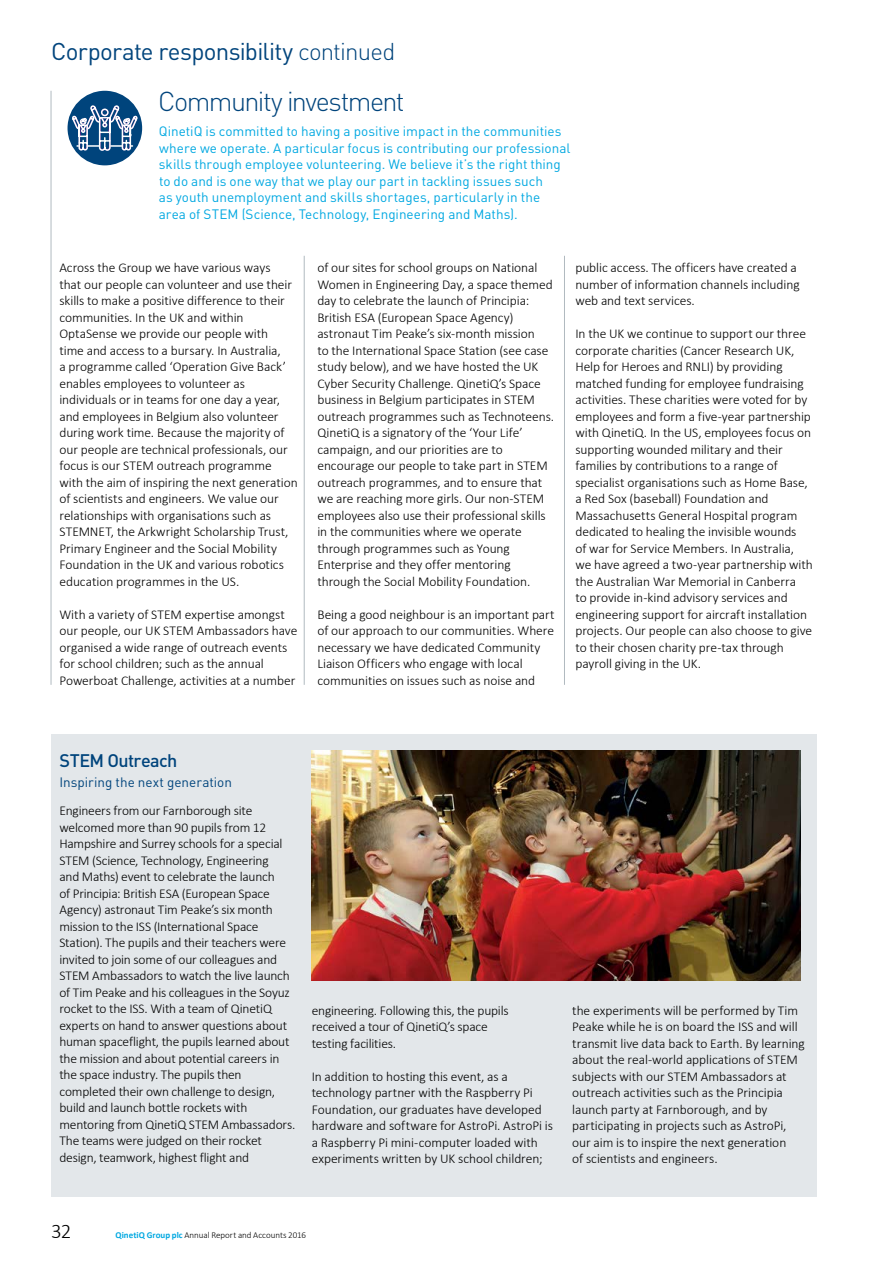
<style>
.page{position:relative;width:893px;height:1263px;background:#fff}
.page>*{position:absolute;margin:0;border:0;box-sizing:border-box;transform-origin:0 0}
.t1{font:300 27px "DINOT";letter-spacing:-.055em;color:#00447c}
.t2{font:24px "DINOT";letter-spacing:-.03em;color:#00447c}
.t3{font:300 21px "Calibri";color:#000}
.t4{font:500 18px "DINOT";letter-spacing:-.03em;color:#00447c}
.t5{font:300 13.5px/16.5px "Calibri";letter-spacing:-.005em;color:#000}
.t6{font:13.5px/16.5px "DINOT";color:#00a8e1}
.t7{font:13.5px "DINOT";color:#00447c}
.t8{font:300 9px "Calibri";color:#000}
.s1{font-weight:300}
.s2{font-weight:700;color:#00a8e1}
</style>
<div class="page">
<div style="left:51px;top:734px;width:766px;height:462px;background:#e3e7ea"></div>
<img style="left:312px;top:751px;width:488px;height:229px">
<div style="left:68px;top:91px;width:74px;height:74px;background:#00447c;border-radius:50%"></div>
<svg style="left:71px;top:104px;width:68px;height:48px"></svg>
<hr style="left:304px;top:256px;width:1px;height:429px;background:#b1bac0">
<hr style="left:564px;top:256px;width:1px;height:429px;background:#b1bac0">
<hr style="left:51px;top:91px;width:1px;height:594px;background:#b1bac0">
<h2 class="t2" style="left:51px;top:35px;width:346px">Corporate responsibility <span class="s1">continued</span></h2>
<h1 class="t1" style="left:158px;top:83px;width:248px">Community investment</h1>
<p class="t6" style="left:159px;top:122px;width:413px">QinetiQ is committed to having a positive impact in the communities where we operate. A particular focus is contributing our professional skills through employee volunteering. We believe it’s the right thing to do and is one way that we play our part in tackling issues such<br>as youth unemployment and skills shortages, particularly in the area of STEM (Science, Technology, Engineering and Maths).</p>
<p class="t5" style="left:59px;top:259px;width:240px">Across the Group we have various ways<br>that our people can volunteer and use their skills to make a positive difference to their communities. In the UK and within OptaSense we provide our people with<br>time and access to a bursary. In Australia,<br>a programme called ‘Operation Give Back’ enables employees to volunteer as individuals or in teams for one day a year, and employees in Belgium also volunteer during work time. Because the majority of our people are technical professionals, our focus is our STEM outreach programme with the aim of inspiring the next generation of scientists and engineers. We value our relationships with organisations such as STEMNET, the Arkwright Scholarship Trust, Primary Engineer and the Social Mobility Foundation in the UK and various robotics education programmes in the US.</p>
<p class="t5" style="left:59px;top:605px;width:239px">With a variety of STEM expertise amongst our people, our UK STEM Ambassadors have organised a wide range of outreach events for school children; such as the annual Powerboat Challenge, activities at a number</p>
<p class="t5" style="left:317px;top:259px;width:238px">of our sites for school groups on National Women in Engineering Day, a space themed day to celebrate the launch of Principia:<br>British ESA (European Space Agency) astronaut Tim Peake’s six-month mission<br>to the International Space Station (see case study below), and we have hosted the UK Cyber Security Challenge. QinetiQ’s Space business in Belgium participates in STEM outreach programmes such as Technoteens.<br>QinetiQ is a signatory of the ‘Your Life’ campaign, and our priorities are to encourage our people to take part in STEM outreach programmes, and to ensure that we are reaching more girls. Our non-STEM employees also use their professional skills in the communities where we operate through programmes such as Young Enterprise and they offer mentoring through the Social Mobility Foundation.</p>
<p class="t5" style="left:317px;top:605px;width:239px">Being a good neighbour is an important part of our approach to our communities. Where necessary we have dedicated Community Liaison Officers who engage with local communities on issues such as noise and</p>
<p class="t5" style="left:575px;top:259px;width:226px">public access. The officers have created a number of information channels including web and text services.</p>
<p class="t5" style="left:575px;top:325px;width:239px">In the UK we continue to support our three corporate charities (Cancer Research UK, Help for Heroes and RNLI) by providing matched funding for employee fundraising activities. These charities were voted for by employees and form a five-year partnership with QinetiQ. In the US, employees focus on supporting wounded military and their families by contributions to a range of specialist organisations such as Home Base, a Red Sox (baseball) Foundation and Massachusetts General Hospital program dedicated to healing the invisible wounds<br>of war for Service Members. In Australia, we have agreed a two-year partnership with the Australian War Memorial in Canberra<br>to provide in-kind advisory services and engineering support for aircraft installation projects. Our people can also choose to give to their chosen charity pre-tax through payroll giving in the UK.</p>
<h3 class="t4" style="left:59px;top:749px;width:120px">STEM Outreach</h3>
<p class="t7" style="left:59px;top:773px;width:174px">Inspiring the next generation</p>
<p class="t5" style="left:59px;top:802px;width:238px">Engineers from our Farnborough site welcomed more than 90 pupils from 12<br>Hampshire and Surrey schools for a special STEM (Science, Technology, Engineering<br>and Maths) event to celebrate the launch<br>of Principia: British ESA (European Space Agency) astronaut Tim Peake’s six month mission to the ISS (International Space Station). The pupils and their teachers were invited to join some of our colleagues and STEM Ambassadors to watch the live launch of Tim Peake and his colleagues in the Soyuz rocket to the ISS. With a team of QinetiQ experts on hand to answer questions about human spaceflight, the pupils learned about the mission and about potential careers in the space industry. The pupils then completed their own challenge to design, build and launch bottle rockets with mentoring from QinetiQ STEM Ambassadors.<br>The teams were judged on their rocket design, teamwork, highest flight and</p>
<p class="t5" style="left:312px;top:1001px;width:199px">engineering. Following this, the pupils received a tour of QinetiQ’s space testing facilities.</p>
<p class="t5" style="left:312px;top:1067px;width:243px">In addition to hosting this event, as a technology partner with the Raspberry Pi Foundation, our graduates have developed hardware and software for AstroPi. AstroPi is a Raspberry Pi mini-computer loaded with experiments written by UK school children;</p>
<p class="t5" style="left:572px;top:1001px;width:234px">the experiments will be performed by Tim Peake while he is on board the ISS and will transmit live data back to Earth. By learning about the real-world applications of STEM subjects with our STEM Ambassadors at outreach activities such as the Principia launch party at Farnborough, and by participating in projects such as AstroPi, our aim is to inspire the next generation<br>of scientists and engineers.</p>
<h3 class="t3" style="left:51px;top:1218px;width:22px">32</h3>
<p class="t8" style="left:115px;top:1229px;width:192px"><span class="s2">QinetiQ Group plc</span> Annual Report and Accounts 2016</p>
</div>
